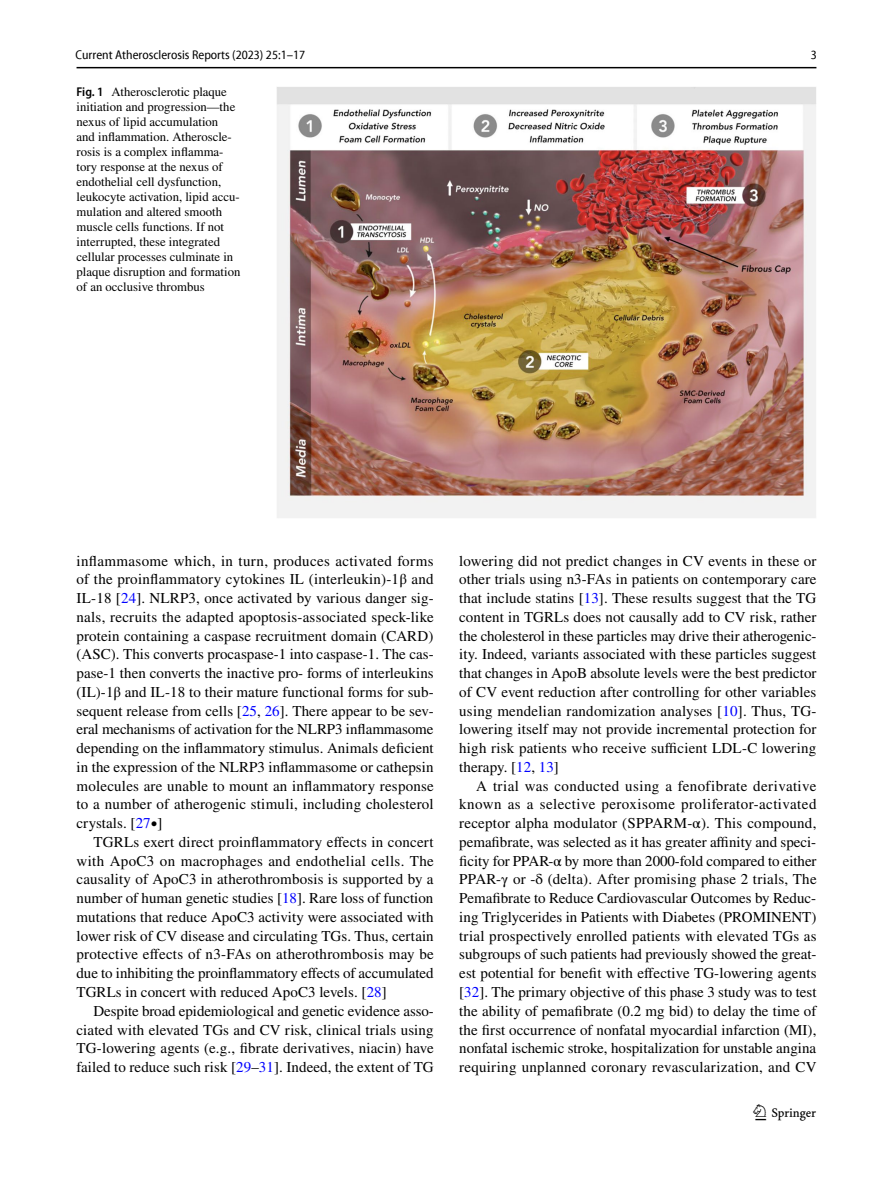
<style>
.page{position:relative;width:893px;height:1187px;background:#fff}
.page>*{position:absolute;margin:0;border:0;box-sizing:border-box;transform-origin:0 0}
.t1{font:22.5px "Springnew Regular 3";color:#000}
.t2{font:15px/18.8px "STIX";letter-spacing:.01em;color:#000;text-align:justify}
.t3{font:12.75px/15px "STIX";color:#000}
.t4{font:semi-condensed 12.75px "Myriad Pro Unic";color:#000}
.s1{font-family:"Myriad Pro";font-weight:600;font-stretch:semi-condensed}
.s2{color:#00f}
.s3{font-size:12.75px}
</style>
<div class="page">
<hr style="left:77px;top:67px;width:739px;height:1px;background:#000">
<img style="left:276px;top:87px;width:540px;height:431px">
<p class="t4" style="left:76px;top:50px;width:231px">Current Atherosclerosis Reports (2023) 25:1–17</p>
<p class="t4" style="left:811px;top:50px;width:8px">3</p>
<p class="t3" style="left:77px;top:85px;width:165px"><span class="s1">Fig. 1</span> Atherosclerotic plaque initiation and progression—the nexus of lipid accumulation<br>and inflammation. Atheroscle&shy;rosis is a complex inflamma&shy;tory response at the nexus of endothelial cell dysfunction, leukocyte activation, lipid accu&shy;mulation and altered smooth muscle cells functions. If not interrupted, these integrated cellular processes culminate in plaque disruption and formation of an occlusive thrombus</p>
<p class="t2" style="left:77px;top:552px;width:359px">inflammasome which, in turn, produces activated forms of the proinflammatory cytokines IL (interleukin)-1β and IL-18 [<span class="s2">24</span>]. NLRP3, once activated by various danger sig&shy;nals, recruits the adapted apoptosis-associated speck-like protein containing a caspase recruitment domain (CARD) (ASC). This converts procaspase-1 into caspase-1. The cas&shy;pase-1 then converts the inactive pro- forms of interleukins (IL)-1β and IL-18 to their mature functional forms for sub&shy;sequent release from cells [<span class="s2">25</span>, <span class="s2">26</span>]. There appear to be sev&shy;eral mechanisms of activation for the NLRP3 inflammasome depending on the inflammatory stimulus. Animals deficient in the expression of the NLRP3 inflammasome or cathepsin molecules are unable to mount an inflammatory response to a number of atherogenic stimuli, including cholesterol crystals. [<span class="s2">27</span><span class="s3">•</span>]</p>
<p class="t2" style="left:77px;top:833px;width:359px;text-indent:17px">TGRLs exert direct proinflammatory effects in concert with ApoC3 on macrophages and endothelial cells. The causality of ApoC3 in atherothrombosis is supported by a number of human genetic studies [<span class="s2">18</span>]. Rare loss of function mutations that reduce ApoC3 activity were associated with lower risk of CV disease and circulating TGs. Thus, certain protective effects of n3-FAs on atherothrombosis may be due to inhibiting the proinflammatory effects of accumulated TGRLs in concert with reduced ApoC3 levels. [<span class="s2">28</span>]</p>
<p class="t2" style="left:77px;top:1002px;width:359px;text-indent:17px">Despite broad epidemiological and genetic evidence asso&shy;ciated with elevated TGs and CV risk, clinical trials using TG-lowering agents (e.g., fibrate derivatives, niacin) have failed to reduce such risk [<span class="s2">29</span>–<span class="s2">31</span>]. Indeed, the extent of TG</p>
<p class="t2" style="left:459px;top:552px;width:359px">lowering did not predict changes in CV events in these or other trials using n3-FAs in patients on contemporary care that include statins [<span class="s2">13</span>]. These results suggest that the TG content in TGRLs does not causally add to CV risk, rather the cholesterol in these particles may drive their atherogenic&shy;ity. Indeed, variants associated with these particles suggest that changes in ApoB absolute levels were the best predictor of CV event reduction after controlling for other variables using mendelian randomization analyses [<span class="s2">10</span>]. Thus, TG&shy;lowering itself may not provide incremental protection for high risk patients who receive sufficient LDL-C lowering therapy. [<span class="s2">12</span>, <span class="s2">13</span>]</p>
<p class="t2" style="left:459px;top:777px;width:359px;text-indent:17px">A trial was conducted using a fenofibrate derivative known as a selective peroxisome proliferator-activated receptor alpha modulator (SPPARM-α). This compound, pemafibrate, was selected as it has greater affinity and speci&shy;ficity for PPAR-α by more than 2000-fold compared to either PPAR-γ or -δ (delta). After promising phase 2 trials, The Pemafibrate to Reduce Cardiovascular Outcomes by Reduc&shy;ing Triglycerides in Patients with Diabetes (PROMINENT) trial prospectively enrolled patients with elevated TGs as subgroups of such patients had previously showed the great&shy;est potential for benefit with effective TG-lowering agents [<span class="s2">32</span>]. The primary objective of this phase 3 study was to test the ability of pemafibrate (0.2 mg bid) to delay the time of the first occurrence of nonfatal myocardial infarction (MI), nonfatal ischemic stroke, hospitalization for unstable angina requiring unplanned coronary revascularization, and CV</p>
<h1 class="t1" style="left:755px;top:1104px;width:62px">1 3</h1>
</div>
